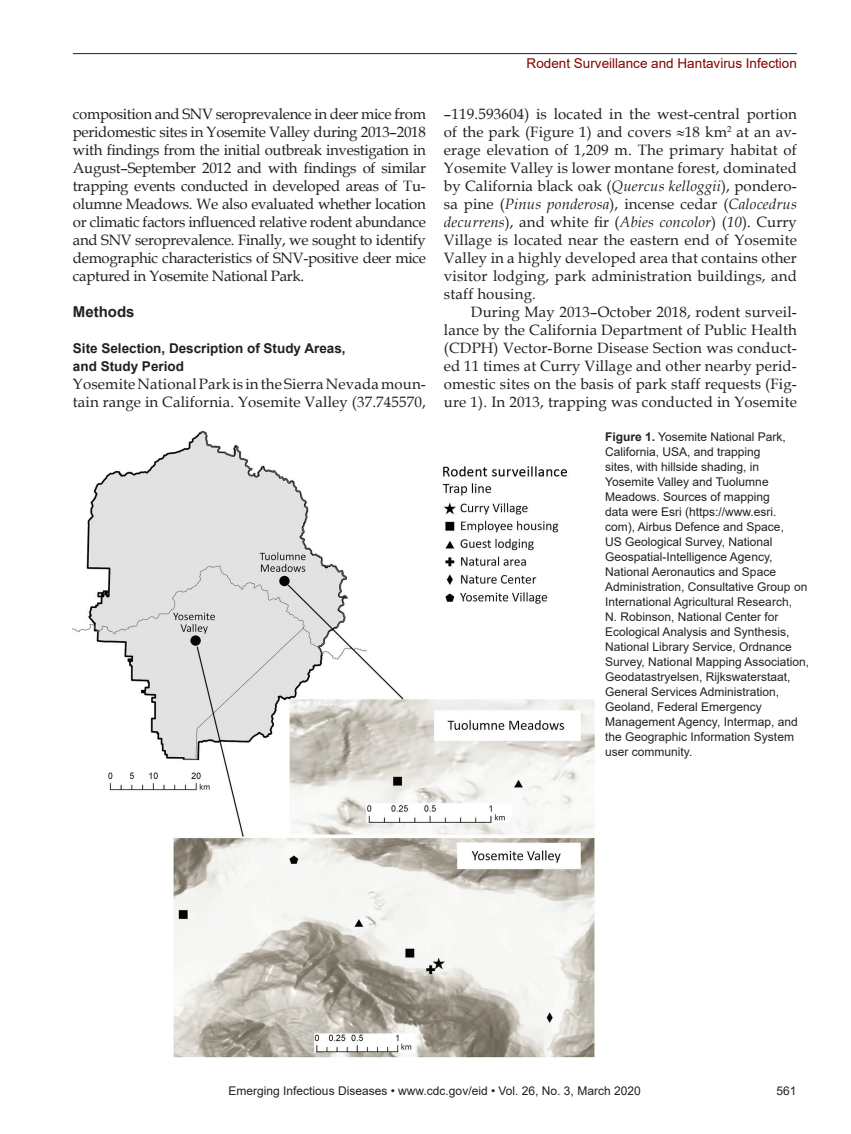
<style>
.page{position:relative;width:851px;height:1134px;background:#fff}
.page>*{position:absolute;margin:0;border:0;box-sizing:border-box;transform-origin:0 0}
.Body_Text{font:15px/18px "Book Antiqua";letter-spacing:-.005em;color:#231f20;text-align:justify}
.BodyText2{font:15px/18px "Book Antiqua";letter-spacing:.01em;color:#231f20}
.t1{font:700 15px "Arial";color:#231f20}
.t2{font:700 13.5px/18px "Arial";color:#231f20}
.Running_Head{font:13.5px "Arial";color:#820301}
.Figure_Legend{font:12px/15px "Arial";color:#222}
.t3{font:12px "Arial";color:#231f20}
.s1{font-style:italic}
.s2{font-weight:700;color:#231f20}
.s3{color:#231f20}
</style>
<div class="page">
<hr style="left:73px;top:53px;width:723px;height:1px;background:#231f20">
<img style="left:73px;top:431px;width:522px;height:627px">
<p class="Body_Text" style="left:73px;top:104px;width:354px">composition and SNV seroprevalence in deer mice from peridomestic sites in Yosemite Valley during 2013–2018 with findings from the initial outbreak investigation in August–September 2012 and with findings of similar trapping events conducted in developed areas of Tu&shy;olumne Meadows. We also evaluated whether location or climatic factors influenced relative rodent abundance and SNV seroprevalence. Finally, we sought to identify demographic characteristics of SNV-positive deer mice captured in Yosemite National Park.</p>
<h1 class="t1" style="left:73px;top:301px;width:63px">Methods</h1>
<h2 class="t2" style="left:73px;top:339px;width:274px">Site Selection, Description of Study Areas, and Study Period</h2>
<p class="BodyText2" style="left:73px;top:375px;width:354px">Yosemite National Park is in the Sierra Nevada moun&shy;tain range in California. Yosemite Valley (37.745570,</p>
<p class="Running_Head" style="left:526px;top:54px;width:272px">Rodent Surveillance and Hantavirus Infection</p>
<p class="BodyText2" style="left:444px;top:104px;width:354px;text-align:justify">–119.593604) is located in the west-central portion of the park (Figure 1) and covers ≈18 km<sup>2</sup> at an av&shy;erage elevation of 1,209 m. The primary habitat of Yosemite Valley is lower montane forest, dominated by California black oak (<span class="s1">Quercus kelloggii</span>), pondero&shy;sa pine (<span class="s1">Pinus ponderosa</span>), incense cedar (<span class="s1">Calocedrus decurrens</span>), and white fir (<span class="s1">Abies concolor</span>) (<span class="s1">10</span>). Curry Village is located near the eastern end of Yosemite Valley in a highly developed area that contains other visitor lodging, park administration buildings, and staff housing.</p>
<p class="Body_Text" style="left:444px;top:302px;width:354px;text-indent:27px">During May 2013–October 2018, rodent surveil&shy;lance by the California Department of Public Health (CDPH) Vector-Borne Disease Section was conduct&shy;ed 11 times at Curry Village and other nearby perid&shy;omestic sites on the basis of park staff requests (Fig&shy;ure 1). In 2013, trapping was conducted in Yosemite</p>
<p class="Figure_Legend" style="left:605px;top:429px;width:205px"><span class="s2">Figure 1.</span> <span class="s3">Yosemite National Park, California, USA, and trapping<br>sites, with hillside shading, in Yosemite Valley and Tuolumne Meadows. Sources of mapping<br>data were Esri (https://www.esri. com), Airbus Defence and Space,<br>US Geological Survey, National Geospatial-Intelligence Agency, </span>National Aeronautics and Space Administration, Consultative Group on International Agricultural Research,<br>N. Robinson, National Center for Ecological Analysis and Synthesis, National Library Service, Ordnance Survey, National Mapping Association, Geodatastryelsen, Rijkswaterstaat, General Services Administration, Geoland, Federal Emergency Management Agency, Intermap, and the Geographic Information System user community.</p>
<p class="t3" style="left:228px;top:1083px;width:413px">Emerging Infectious Diseases • www.cdc.gov/eid • Vol. 26, No. 3, March 2020</p>
<p class="t3" style="left:776px;top:1083px;width:22px">561</p>
</div>
